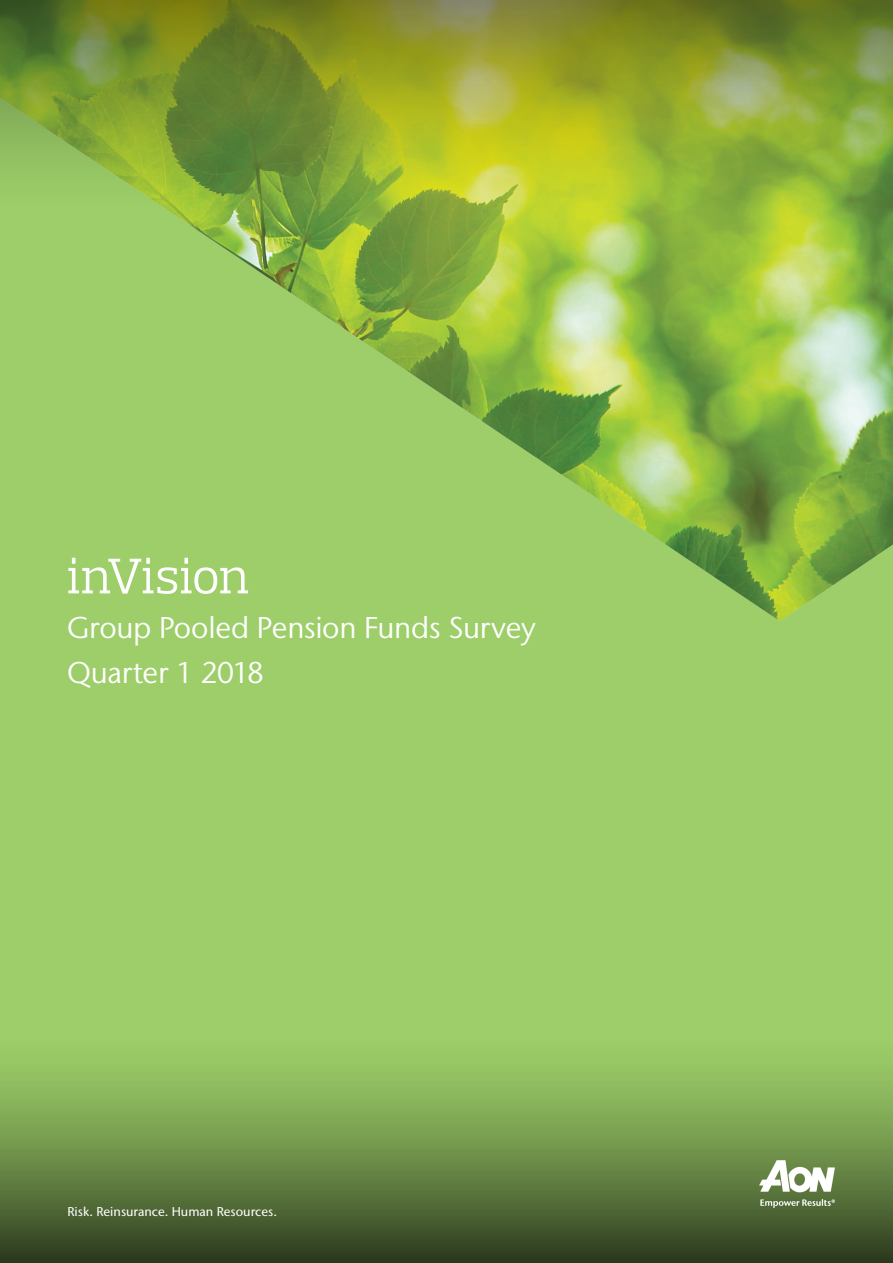
<style>
.page{position:relative;width:893px;height:1263px;background:#9dce69}
.page>*{position:absolute;margin:0;border:0;box-sizing:border-box;transform-origin:0 0}
.t1{font:51px "Prelo Slab";letter-spacing:-.015em;color:#fff}
.t2{font:30px/45px "Stone Sans IIITC Std";letter-spacing:-.015em;color:#fff}
.t3{font:500 12.75px "Stone Sans IIITC Std";color:#fff}
</style>
<div class="page">
<div style="left:0;top:1033px;width:893px;height:230px;background:linear-gradient(to bottom,#a9de71,#334322)"></div>
<img style="left:745px;top:1146px;width:104px;height:74px">
<img style="left:177px;top:216px;width:716px;height:405px">
<img style="left:0;top:0;width:893px;height:216px">
<h1 class="t1" style="left:67px;top:545px;width:183px">inVision</h1>
<p class="t2" style="left:67px;top:605px;width:470px">Group Pooled Pension Funds Survey<br>Quarter 1 2018</p>
<p class="t3" style="left:67px;top:1203px;width:211px">Risk. Reinsurance. Human Resources.</p>
</div>
